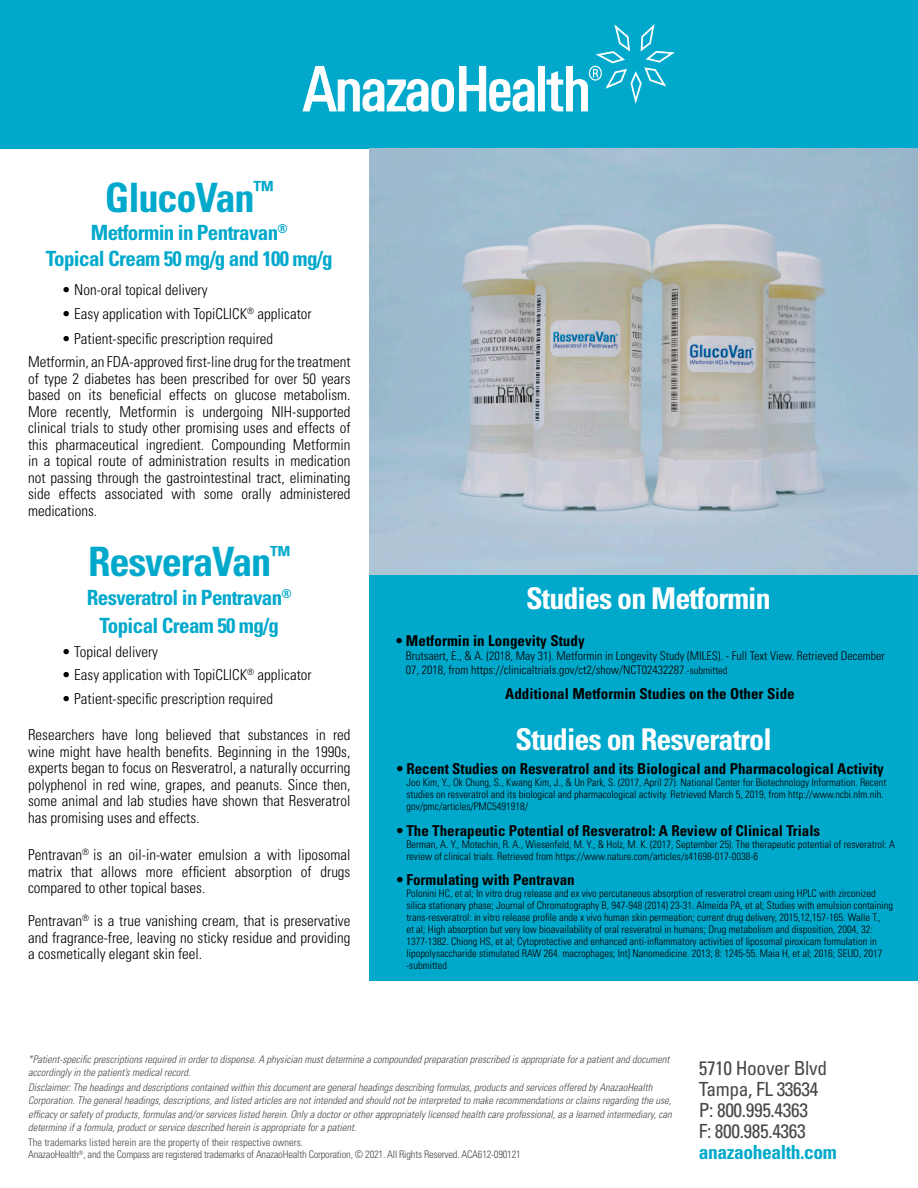
<style>
.page{position:relative;width:918px;height:1188px;background:#fff}
.page>*{position:absolute;margin:0;border:0;box-sizing:border-box;transform-origin:0 0}
.t1{font:700 condensed 40.5px "Univers LT Std";letter-spacing:-.03em;color:#00a9cc}
.t2{font:700 condensed 30px "Univers LT Std";letter-spacing:-.03em;color:#fff}
.t3{font:700 condensed 21px "Univers LT Std";letter-spacing:-.03em;color:#00a9cc}
.t4{font:condensed 19.5px "Univers LT Std";letter-spacing:-.02em;color:#46494a}
.t5{font:700 condensed 19.5px "Univers LT Std";letter-spacing:-.02em;color:#00a9cc}
.t6{font:300 condensed 15px/16.5px "Univers LT Std";color:#000;text-align:justify}
.t7{font:700 condensed 15px "Univers LT Std";color:#000}
.t8{font:300 condensed 12px/14.4px "Univers LT Std";color:#000}
.t9{font:300 condensed 10.5px/12px "Univers LT Std";color:#000}
.t10{font:italic 300 condensed 10.5px/13.5px "Univers LT Std";color:#46494a}
.t11{font:300 condensed 10.5px "Univers LT Std";letter-spacing:-.02em;color:#46494a}
.t12{font:300 condensed 10.5px "Univers LT Std";color:#48494a}
.s1{font-size:10.5px}
</style>
<div class="page">
<div style="left:369px;top:558px;width:549px;height:423px;background:#00a9cc"></div>
<div style="left:0;top:0;width:918px;height:149px;background:#00a9cc"></div>
<svg style="left:302px;top:66px;width:233px;height:46px"></svg>
<div style="left:538px;top:66px;width:6px;height:45px;background:#fff"></div>
<div style="left:538px;top:66px;width:7px;height:45px;border:1px solid #fff"></div>
<svg style="left:546px;top:24px;width:129px;height:88px"></svg>
<img style="left:369px;top:149px;width:549px;height:426px">
<p class="t1" style="left:105px;top:173px;width:170px">GlucoVan<sup>™</sup></p>
<p class="t3" style="left:91px;top:220px;width:198px">Metformin in Pentravan<sup>®</sup></p>
<p class="t3" style="left:46px;top:246px;width:288px">Topical Cream 50 mg/g and 100 mg/g</p>
<p class="t6" style="left:62px;top:281px;width:147px">• Non-oral topical delivery</p>
<p class="t6" style="left:62px;top:306px;width:251px">• Easy application with TopiCLICK<sup>®</sup> applicator</p>
<p class="t6" style="left:62px;top:331px;width:213px">• Patient-specific prescription required</p>
<p class="t6" style="left:28px;top:354px;width:324px">Metformin, an FDA-approved first-line drug for the treatment of type 2 diabetes has been prescribed for over 50 years based on its beneficial effects on glucose metabolism.<br>More recently, Metformin is undergoing NIH-supported clinical trials to study other promising uses and effects of this pharmaceutical ingredient. Compounding Metformin in a topical route of administration results in medication not passing through the gastrointestinal tract, eliminating side effects associated with some orally administered medications.</p>
<p class="t1" style="left:88px;top:537px;width:204px">ResveraVan<sup>™</sup></p>
<p class="t3" style="left:87px;top:585px;width:207px">Resveratrol in Pentravan<sup>®</sup></p>
<p class="t3" style="left:100px;top:613px;width:181px">Topical Cream 50 mg/g</p>
<p class="t6" style="left:62px;top:644px;width:98px">• Topical delivery</p>
<p class="t6" style="left:62px;top:667px;width:251px">• Easy application with TopiCLICK<sup>®</sup> applicator</p>
<p class="t6" style="left:62px;top:690px;width:213px">• Patient-specific prescription required</p>
<p class="t6" style="left:28px;top:727px;width:324px">Researchers have long believed that substances in red wine might have health benefits. Beginning in the 1990s, experts began to focus on Resveratrol, a naturally occurring polyphenol in red wine, grapes, and peanuts. Since then, some animal and lab studies have shown that Resveratrol has promising uses and effects.</p>
<p class="t6" style="left:28px;top:847px;width:324px">Pentravan<sup>®</sup> is an oil-in-water emulsion a with liposomal matrix that allows more efficient absorption of drugs compared to other topical bases.</p>
<p class="t6" style="left:28px;top:913px;width:324px">Pentravan<sup>®</sup> is a true vanishing cream, that is preservative and fragrance-free, leaving no sticky residue and providing a cosmetically elegant skin feel.</p>
<p class="t2" style="left:526px;top:580px;width:246px">Studies on Metformin</p>
<p class="t7" style="left:396px;top:631px;width:190px">• Metformin in Longevity Study</p>
<p class="t8" style="left:406px;top:649px;width:480px">Brutsaert, E., &amp; A. (2018, May 31). Metformin in Longevity Study (MILES). - Full Text View. Retrieved December<br>07, 2018, from https://clinicaltrials.gov/ct2/show/NCT02432287<span class="s1">.-submitted</span></p>
<p class="t7" style="left:505px;top:685px;width:291px">Additional Metformin Studies on the Other Side</p>
<p class="t2" style="left:516px;top:721px;width:258px">Studies on Resveratrol</p>
<p class="t7" style="left:397px;top:760px;width:489px">• Recent Studies on Resveratrol and its Biological and Pharmacological Activity</p>
<p class="t9" style="left:406px;top:777px;width:481px">Joo Kim, Y., Ok Chung, S., Kwang Kim, J., &amp; Un Park, S. (2017, April 27). National Center for Biotechnology Information. Recent studies on resveratrol and its biological and pharmacological activity. Retrieved March 5, 2019, from http://www.ncbi.nlm.nih. gov/pmc/articles/PMC5491918/</p>
<p class="t7" style="left:397px;top:821px;width:425px">• The Therapeutic Potential of Resveratrol: A Review of Clinical Trials</p>
<p class="t9" style="left:406px;top:838px;width:490px">Berman, A. Y., Motechin, R. A., Wiesenfeld, M. Y., &amp; Holz, M. K. (2017, September 25). The therapeutic potential of resveratrol: A review of clinical trials. Retrieved from https://www.nature.com/articles/s41698-017-0038-6</p>
<p class="t7" style="left:397px;top:871px;width:179px">• Formulating with Pentravan</p>
<p class="t9" style="left:406px;top:888px;width:488px">Polonini HC, et al; In vitro drug release and ex vivo percutaneous absorption of resveratrol cream using HPLC with zirconized silica stationary phase; Journal of Chromatography B, 947-948 (2014) 23-31. Almeida PA, et al; Studies with emulsion containing trans-resveratrol: in vitro release profile ande x vivo human skin permeation; current drug delivery, 2015,12,157-165. Walle T.,<br>et al; High absorption but very low bioavailability of oral resveratrol in humans; Drug metabolism and disposition, 2004, 32:<br>1377-1382. Chiong HS, et al; Cytoprotective and enhanced anti-inflammatory activities of liposomal piroxicam formulation in lipopolysaccharide stimulated RAW 264. macrophages; Int] Nanomedicine. 2013; 8: 1245-55. Maia H, et al; 2016; SEUD, 2017 -submitted</p>
<p class="t10" style="left:28px;top:1053px;width:643px;line-height:12.6px">*Patient-specific prescriptions required in order to dispense. A physician must determine a compounded preparation prescribed is appropriate for a patient and document accordingly in the patient’s medical record.</p>
<p class="t10" style="left:28px;top:1080px;width:645px">Disclaimer: The headings and descriptions contained within this document are general headings describing formulas, products and services offered by AnazaoHealth Corporation. The general headings, descriptions, and listed articles are not intended and should not be interpreted to make recommendations or claims regarding the use, efficacy or safety of products, formulas and/or services listed herein. Only a doctor or other appropriately licensed health care professional, as a learned intermediary, can determine if a formula, product or service described herein is appropriate for a patient.</p>
<p class="t12" style="left:28px;top:1136px;width:277px">The trademarks listed herein are the property of their respective owners.</p>
<p class="t11" style="left:28px;top:1148px;width:494px">AnazaoHealth<sup>®</sup>, and the Compass are registered trademarks of AnazaoHealth Corporation, © 2021. All Rights Reserved. ACA612-090121</p>
<p class="t4" style="left:699px;top:1055px;width:130px">5710 Hoover Blvd</p>
<p class="t4" style="left:699px;top:1076px;width:121px">Tampa, FL 33634</p>
<p class="t4" style="left:699px;top:1097px;width:111px">P: 800.995.4363</p>
<p class="t4" style="left:699px;top:1118px;width:109px">F: 800.985.4363</p>
<p class="t5" style="left:699px;top:1140px;width:140px">anazaohealth.com</p>
</div>
